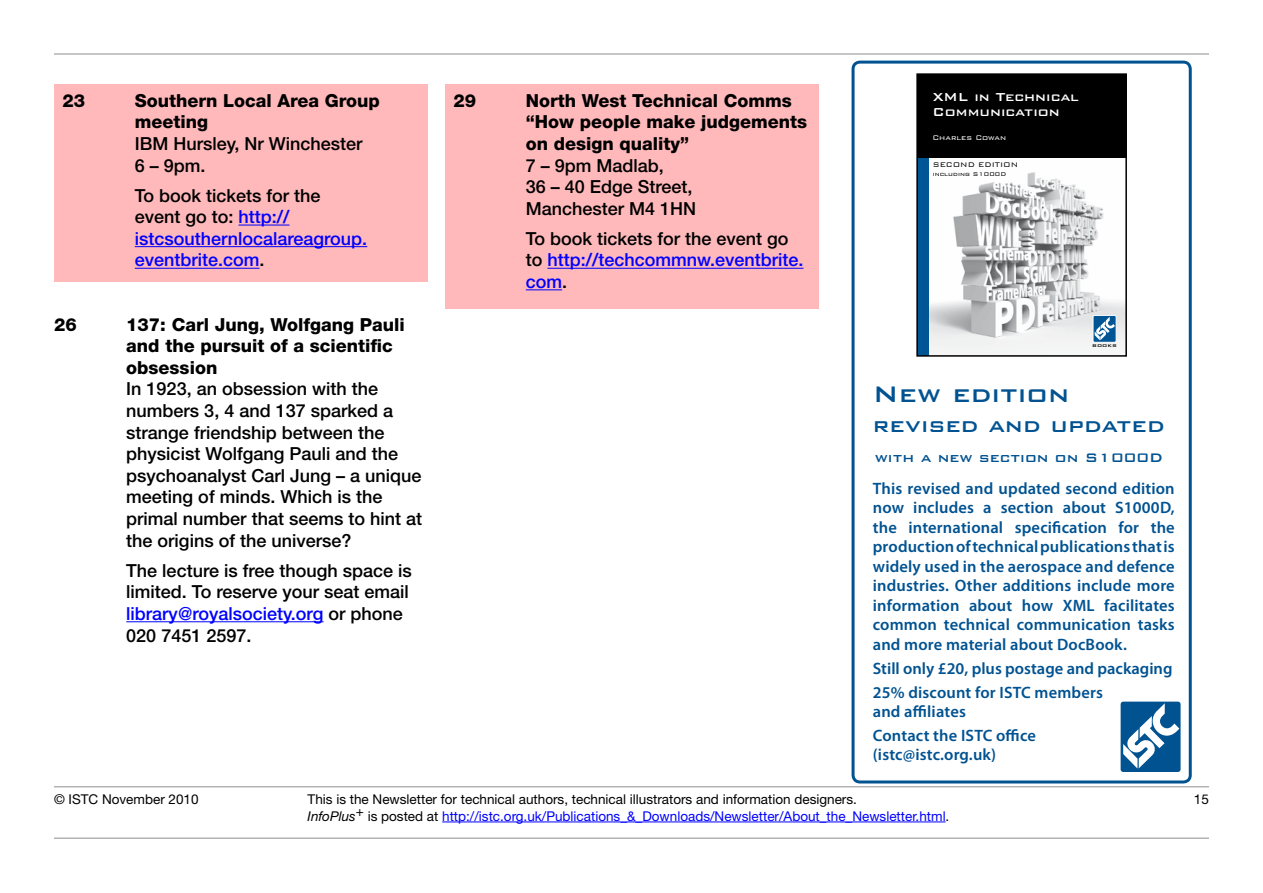
<style>
.page{position:relative;width:1263px;height:893px;background:#fff}
.page>*{position:absolute;margin:0;border:0;box-sizing:border-box;transform-origin:0 0}
.t1{font:500 30px "Bank Gothic BT";color:#005291}
.t2{font:500 25.5px "Bank Gothic BT";color:#005291}
.t3{font:500 18px/21.6px "Helvetica Neue";color:#000}
.t4{font:800 18px/21.6px "Helvetica Neue";color:#000}
.t5{font:500 18px/21.6px "Helvetica Neue";color:#00f}
.t6{font:600 16.5px/19.5px "Myriad Pro";letter-spacing:.01em;color:#005291}
.t7{font:500 16.5px "Bank Gothic BT";color:#005291}
.t8{font:500 15.45px/15px "Bank Gothic BT";color:#fff}
.t9{font:13.5px/16.2px "Helvetica Neue";color:#000}
.t10{font:300 8.85px "Bank Gothic BT";color:#000}
.t11{font:300 8.85px "Bank Gothic BT";color:#fff}
.t12{font:300 7.35px "Bank Gothic BT";color:#000}
.t13{font:500 5.25px "Bank Gothic BT";color:#000;scale:1.12 1}
.s1{color:#000}
.s2{color:#00f}
.s3{font-family:"Helvetica Neue CE";font-style:italic}
</style>
<div class="page">
<hr style="left:54px;top:53px;width:1155px;height:2px;background:#b1b3b4">
<hr style="left:54px;top:837px;width:1155px;height:2px;background:#b1b3b4">
<hr style="left:54px;top:786px;width:1155px;height:1px;background:#b1b3b4">
<hr style="left:442px;top:822px;width:504px;height:1px;background:#00f">
<hr style="left:126px;top:621px;width:197px;height:1px;background:#00f">
<div style="left:445px;top:84px;width:373px;height:225px;background:#ffb9bb"></div>
<hr style="left:547px;top:268px;width:256px;height:1px;background:#00f">
<hr style="left:526px;top:289px;width:36px;height:1px;background:#00f">
<div style="left:54px;top:84px;width:373px;height:198px;background:#ffb9bb"></div>
<hr style="left:239px;top:225px;width:50px;height:1px;background:#00f">
<hr style="left:135px;top:246px;width:232px;height:1px;background:#00f">
<hr style="left:135px;top:268px;width:124px;height:1px;background:#00f">
<div style="left:851px;top:61px;width:341px;height:722px;border:3px solid #005291;border-radius:7px"></div>
<img style="left:928px;top:157px;width:196px;height:197px">
<div style="left:917px;top:156px;width:11px;height:200px;background:#005595"></div>
<div style="left:917px;top:74px;width:209px;height:83px;background:#000"></div>
<div style="left:1093px;top:315px;width:23px;height:27px;border:1px solid #fff;border-radius:2px"></div>
<svg style="left:1094px;top:317px;width:21px;height:23px"></svg>
<div style="left:916px;top:73px;width:211px;height:284px;border:2px solid #000"></div>
<div style="left:1119px;top:700px;width:63px;height:74px;background:#005291;border-radius:4px"></div>
<svg style="left:1123px;top:703px;width:56px;height:66px"></svg>
<div style="left:1117px;top:699px;width:66px;height:76px;border:3px solid #fff;border-radius:4px"></div>
<p class="t4" style="left:63px;top:89px;width:24px">23</p>
<p class="t4" style="left:135px;top:89px;width:247px">Southern Local Area Group meeting</p>
<p class="t3" style="left:135px;top:133px;width:229px">IBM Hursley, Nr Winchester<br>6 – 9pm.</p>
<p class="t5" style="left:135px;top:184px;width:234px"><span class="s1">To book tickets for the event go to:</span> http:// istcsouthernlocalareagroup. eventbrite.com<span class="s1">.</span></p>
<p class="t4" style="left:54px;top:313px;width:24px">26</p>
<p class="t4" style="left:126px;top:313px;width:280px">137: Carl Jung, Wolfgang Pauli and the pursuit of a scientific obsession</p>
<p class="t3" style="left:126px;top:378px;width:297px">In 1923, an obsession with the numbers 3, 4 and 137 sparked a strange friendship between the physicist Wolfgang Pauli and the psychoanalyst Carl Jung – a unique meeting of minds. Which is the primal number that seems to hint at the origins of the universe?</p>
<p class="t3" style="left:126px;top:559px;width:287px">The lecture is free though space is limited. To reserve your seat email <span class="s2">library@royalsociety.org</span> or phone<br>020 7451 2597.</p>
<p class="t4" style="left:453px;top:89px;width:24px">29</p>
<p class="t4" style="left:526px;top:89px;width:283px">North West Technical Comms “How people make judgements on design quality”</p>
<p class="t3" style="left:526px;top:154px;width:172px">7 – 9pm Madlab,<br>36 – 40 Edge Street,<br>Manchester M4 1HN</p>
<p class="t5" style="left:526px;top:227px;width:279px"><span class="s1">To book tickets for the event go to</span> http://techcommnw.eventbrite. com<span class="s1">.</span></p>
<p class="t8" style="left:932px;top:89px;width:148px">XML in Technical<br>Communication</p>
<p class="t11" style="left:932px;top:133px;width:75px">Charles Cowan</p>
<p class="t10" style="left:933px;top:160px;width:87px">SECOND EDITION</p>
<p class="t12" style="left:933px;top:170px;width:75px">including S1000D</p>
<p class="t13" style="left:1092px;top:342px;width:23px">BOOKS</p>
<h1 class="t1" style="left:873px;top:378px;width:198px">New edition</h1>
<h2 class="t2" style="left:873px;top:412px;width:293px">revised and updated</h2>
<p class="t7" style="left:875px;top:449px;width:290px">with a new section on S1000D</p>
<p class="t6" style="left:873px;top:478px;width:303px;text-align:justify">This revised and updated second edition now includes a section about S1000D, the international specification for the production of technical publications that is widely used in the aerospace and defence industries. Other additions include more information about how XML facilitates common technical communication tasks and more material about DocBook.</p>
<p class="t6" style="left:873px;top:656px;width:301px;line-height:23.7px">Still only £20, plus postage and packaging<br>25% discount for ISTC members</p>
<p class="t6" style="left:873px;top:699px;width:165px;line-height:23.7px">and affiliates<br>Contact the ISTC office</p>
<p class="t6" style="left:873px;top:745px;width:125px">(istc@istc.org.uk)</p>
<p class="t9" style="left:54px;top:791px;width:146px">© ISTC November 2010</p>
<p class="t9" style="left:1194px;top:791px;width:17px">15</p>
<p class="t9" style="left:308px;top:791px;width:643px">This is the Newsletter for technical authors, technical illustrators and information designers.<br><span class="s3">InfoPlus</span>+ is posted at <span class="s2">http://istc.org.uk/Publications_&amp;_Downloads/Newsletter/About_the_Newsletter.html</span>.</p>
</div>
